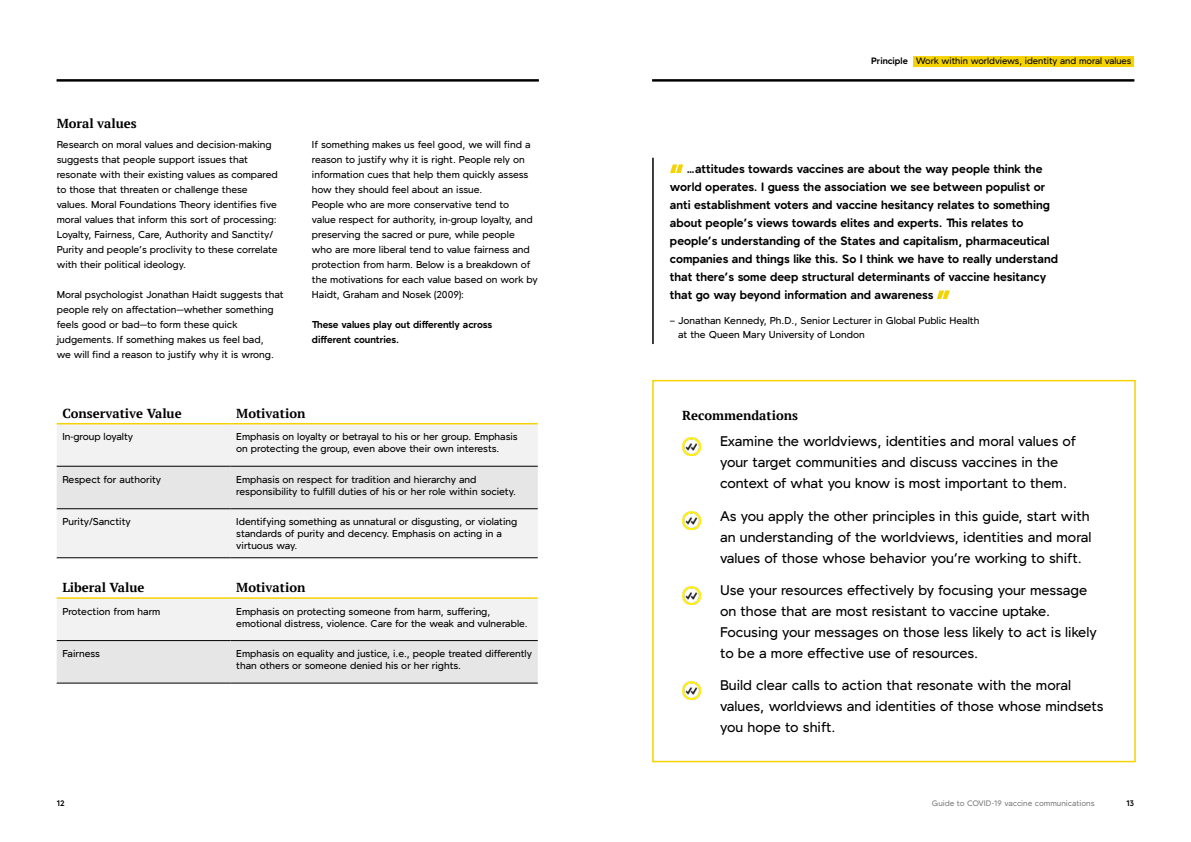
<style>
.page{position:relative;width:1191px;height:842px;background:#fff}
.page>*{position:absolute;margin:0;border:0;box-sizing:border-box;transform-origin:0 0}
.t1{font:500 14px/21px "Forno";color:#000}
.t2{font:700 13px "PT Serif";color:#000}
.t3{font:700 12px/18px "Forno";color:#000}
.t4{font:500 10px/15px "Forno";color:#000}
.t5{font:700 10px/15px "Forno";color:#000}
.t6{font:500 9.2px "Forno";color:#000}
.t7{font:500 8px "Forno";color:#808080}
.t8{font:700 8px "Forno";color:#000}
.s1{font-weight:700}
</style>
<div class="page">
<div style="left:57px;top:424px;width:481px;height:42px;background:#f2f2f2"></div>
<svg style="left:57px;top:467px;width:481px;height:216px"></svg>
<hr style="left:57px;top:423px;width:174px;height:1px;background:#f5d302">
<hr style="left:231px;top:423px;width:307px;height:1px;background:#f5d302">
<hr style="left:57px;top:597px;width:174px;height:2px;background:#f5d302">
<hr style="left:231px;top:597px;width:307px;height:2px;background:#f5d302">
<hr style="left:57px;top:466px;width:174px;height:1px;background:#000">
<hr style="left:231px;top:466px;width:307px;height:1px;background:#000">
<hr style="left:57px;top:509px;width:174px;height:1px;background:#000">
<hr style="left:231px;top:509px;width:307px;height:1px;background:#000">
<hr style="left:57px;top:558px;width:174px;height:1px;background:#000">
<hr style="left:231px;top:558px;width:307px;height:1px;background:#000">
<hr style="left:57px;top:640px;width:174px;height:1px;background:#000">
<hr style="left:231px;top:640px;width:307px;height:1px;background:#000">
<hr style="left:57px;top:683px;width:174px;height:1px;background:#000">
<hr style="left:231px;top:683px;width:307px;height:1px;background:#000">
<div style="left:913px;top:56px;width:221px;height:11px;background:#f5d302"></div>
<hr style="left:652px;top:158px;width:1px;height:186px;background:#000">
<svg style="left:670px;top:164px;width:13px;height:9px"></svg>
<svg style="left:937px;top:290px;width:13px;height:9px"></svg>
<img style="left:682px;top:437px;width:18px;height:19px">
<img style="left:682px;top:512px;width:18px;height:18px">
<img style="left:682px;top:586px;width:18px;height:18px">
<img style="left:682px;top:681px;width:18px;height:19px">
<div style="left:652px;top:380px;width:483px;height:382px;border:2px solid #f5d302"></div>
<hr style="left:652px;top:79px;width:482px;height:2px;background:#000">
<hr style="left:57px;top:79px;width:482px;height:2px;background:#000">
<h2 class="t2" style="left:57px;top:115px;width:81px">Moral values</h2>
<p class="t4" style="left:57px;top:139px;width:223px">Research on moral values and decision-making suggests that people support issues that resonate with their existing values as compared to those that threaten or challenge these values. Moral Foundations Theory identifies five moral values that inform this sort of processing:<br>Loyalty, Fairness, Care, Authority and Sanctity/ Purity and people’s proclivity to these correlate with their political ideology.</p>
<p class="t4" style="left:57px;top:289px;width:228px">Moral psychologist Jonathan Haidt suggests that people rely on affectation—whether something feels good or bad—to form these quick judgements. If something makes us feel bad,<br>we will find a reason to justify why it is wrong.</p>
<p class="t4" style="left:312px;top:139px;width:227px">If something makes us feel good, we will find a reason to justify why it is right. People rely on information cues that help them quickly assess how they should feel about an issue.<br>People who are more conservative tend to<br>value respect for authority, in-group loyalty, and preserving the sacred or pure, while people<br>who are more liberal tend to value fairness and protection from harm. Below is a breakdown of the motivations for each value based on work by Haidt, Graham and Nosek (2009):</p>
<p class="t5" style="left:312px;top:319px;width:182px">These values play out differently across different countries.</p>
<h2 class="t2" style="left:62px;top:405px;width:121px">Conservative Value</h2>
<h2 class="t2" style="left:236px;top:405px;width:71px">Motivation</h2>
<p class="t4" style="left:62px;top:430px;width:72px">In-group loyalty</p>
<p class="t4" style="left:236px;top:432px;width:283px;line-height:12px">Emphasis on loyalty or betrayal to his or her group. Emphasis on protecting the group, even above their own interests.</p>
<p class="t4" style="left:62px;top:473px;width:100px">Respect for authority</p>
<p class="t4" style="left:236px;top:474px;width:281px;line-height:12px">Emphasis on respect for tradition and hierarchy and responsibility to fulfill duties of his or her role within society.</p>
<p class="t4" style="left:62px;top:516px;width:70px">Purity/Sanctity</p>
<p class="t4" style="left:236px;top:517px;width:282px;line-height:12px">Identifying something as unnatural or disgusting, or violating standards of purity and decency. Emphasis on acting in a virtuous way.</p>
<h2 class="t2" style="left:62px;top:579px;width:84px">Liberal Value</h2>
<h2 class="t2" style="left:236px;top:579px;width:71px">Motivation</h2>
<p class="t4" style="left:62px;top:605px;width:100px">Protection from harm</p>
<p class="t4" style="left:236px;top:606px;width:293px;line-height:12px">Emphasis on protecting someone from harm, suffering, emotional distress, violence. Care for the weak and vulnerable.</p>
<p class="t4" style="left:62px;top:647px;width:39px">Fairness</p>
<p class="t4" style="left:236px;top:649px;width:297px;line-height:12px">Emphasis on equality and justice, i.e., people treated differently than others or someone denied his or her rights.</p>
<p class="t6" style="left:871px;top:55px;width:261px"><span class="s1">Principle</span> Work within worldviews, identity and moral values</p>
<p class="t3" style="left:670px;top:161px;width:390px;text-indent:17px">…attitudes towards vaccines are about the way people think the world operates. I guess the association we see between populist or anti establishment voters and vaccine hesitancy relates to something about people’s views towards elites and experts. This relates to people’s understanding of the States and capitalism, pharmaceutical companies and things like this. So I think we have to really understand that there’s some deep structural determinants of vaccine hesitancy that go way beyond information and awareness</p>
<p class="t4" style="left:678px;top:315px;width:303px;line-height:14px;text-indent:-8px">– Jonathan Kennedy, Ph.D., Senior Lecturer in Global Public Health at the Queen Mary University of London</p>
<h2 class="t2" style="left:682px;top:407px;width:117px">Recommendations</h2>
<h1 class="t1" style="left:720px;top:433px;width:357px">Examine the worldviews, identities and moral values of your target communities and discuss vaccines in the context of what you know is most important to them.</h1>
<h1 class="t1" style="left:720px;top:507px;width:373px">As you apply the other principles in this guide, start with an understanding of the worldviews, identities and moral values of those whose behavior you’re working to shift.</h1>
<h1 class="t1" style="left:720px;top:581px;width:378px">Use your resources effectively by focusing your message on those that are most resistant to vaccine uptake.<br>Focusing your messages on those less likely to act is likely to be a more effective use of resources.</h1>
<h1 class="t1" style="left:720px;top:677px;width:385px">Build clear calls to action that resonate with the moral values, worldviews and identities of those whose mindsets you hope to shift.</h1>
<p class="t8" style="left:57px;top:798px;width:9px">12</p>
<p class="t7" style="left:932px;top:798px;width:164px">Guide to COVID-19 vaccine communications</p>
<p class="t8" style="left:1126px;top:798px;width:9px">13</p>
</div>
